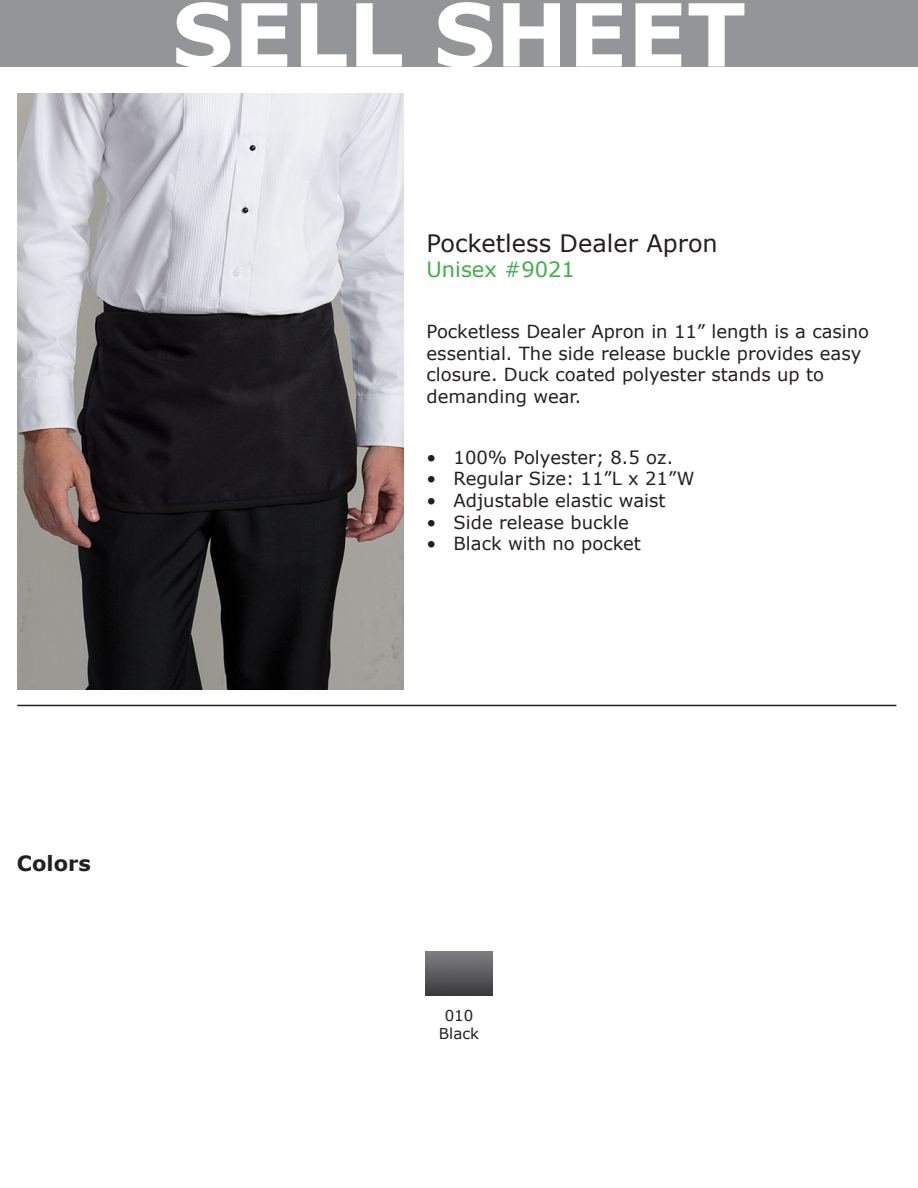
<style>
.page{position:relative;width:918px;height:1188px;background:#fff}
.page>*{position:absolute;margin:0;border:0;box-sizing:border-box;transform-origin:0 0}
.t1{font:700 87px "Verdana";color:#fff}
.t2{font:24px "Verdana";color:#231f20}
.t3{font:21px "Verdana";color:#40ae49}
.t4{font:700 21px "Verdana";color:#231f20}
.t5{font:18px/21.6px "Verdana";color:#231f20}
.t6{font:15px/18px "Verdana";color:#231f20;text-align:center}
</style>
<div class="page">
<img style="left:17px;top:94px;width:386px;height:596px">
<div style="left:0;top:0;width:918px;height:67px;background:#939598"></div>
<hr style="left:17px;top:705px;width:879px;height:1px;background:#231f20">
<img style="left:425px;top:952px;width:68px;height:43px">
<h1 class="t1" style="left:172px;top:-27px;width:576px">SELL SHEET</h1>
<h2 class="t2" style="left:427px;top:227px;width:293px">Pocketless Dealer Apron</h2>
<p class="t3" style="left:427px;top:255px;width:150px">Unisex #9021</p>
<p class="t5" style="left:427px;top:321px;width:444px">Pocketless Dealer Apron in 11” length is a casino essential. The side release buckle provides easy closure. Duck coated polyester stands up to demanding wear.</p>
<p class="t5" style="left:427px;top:446px;width:248px">• 100% Polyester; 8.5 oz.</p>
<p class="t5" style="left:427px;top:468px;width:269px">• Regular Size: 11”L x 21”W</p>
<p class="t5" style="left:427px;top:489px;width:240px">• Adjustable elastic waist</p>
<p class="t5" style="left:427px;top:511px;width:204px">• Side release buckle</p>
<p class="t5" style="left:427px;top:533px;width:216px">• Black with no pocket</p>
<p class="t4" style="left:17px;top:848px;width:76px">Colors</p>
<p class="t6" style="left:439px;top:1006px;width:42px">010<br>Black</p>
</div>
